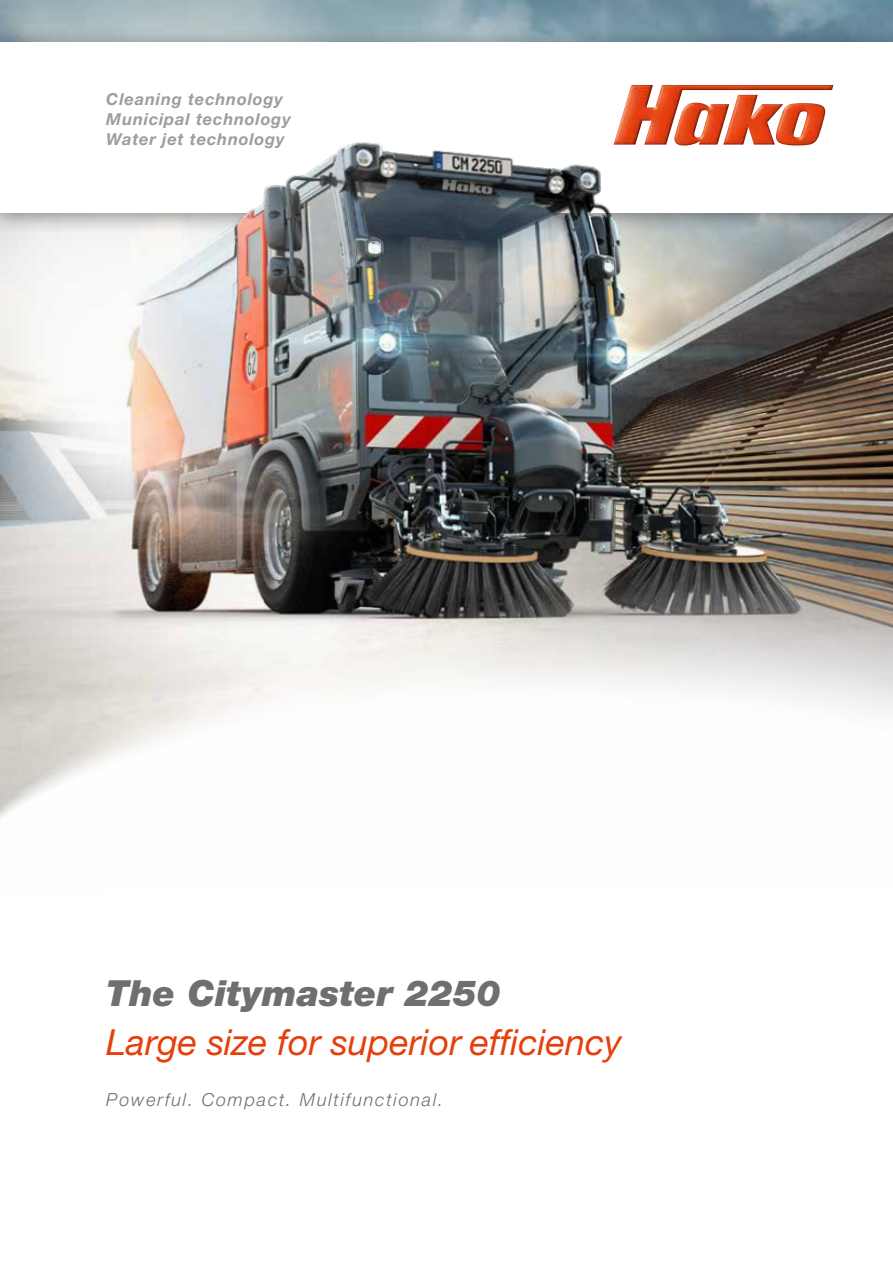
<style>
.page{position:relative;width:893px;height:1263px;background:#fff}
.page>*{position:absolute;margin:0;border:0;box-sizing:border-box;transform-origin:0 0}
.t1{font:italic 36px "Helvetica Neue LT Std";color:#e73f0c}
.t2{font:italic 900 36px "Helvetica Neue LT Std";color:#6f6f6e}
.t3{font:italic 300 18px "Helvetica Neue LT Std";letter-spacing:.1em;color:#6f6f6e}
.t4{font:italic 700 16.5px/19.8px "Helvetica Neue LT Std";letter-spacing:.05em;color:#9c9d9d}
</style>
<div class="page">
<img style="left:0;top:0;width:893px;height:552px">
<img style="left:0;top:552px;width:893px;height:266px">
<div style="left:0;top:28px;width:893px;height:208px;background:#000;opacity:.4"></div>
<div style="left:0;top:43px;width:893px;height:170px;background:#fff"></div>
<img style="left:624px;top:85px;width:209px;height:61px">
<img style="left:179px;top:109px;width:515px;height:138px">
<p class="t4" style="left:106px;top:89px;width:186px">Cleaning technology<br>Municipal technology<br>Water jet technology</p>
<h1 class="t2" style="left:106px;top:971px;width:396px">The Citymaster 2250</h1>
<h1 class="t1" style="left:106px;top:1020px;width:517px">Large size for superior efficiency</h1>
<p class="t3" style="left:106px;top:1088px;width:338px">Powerful. Compact. Multifunctional.</p>
</div>
